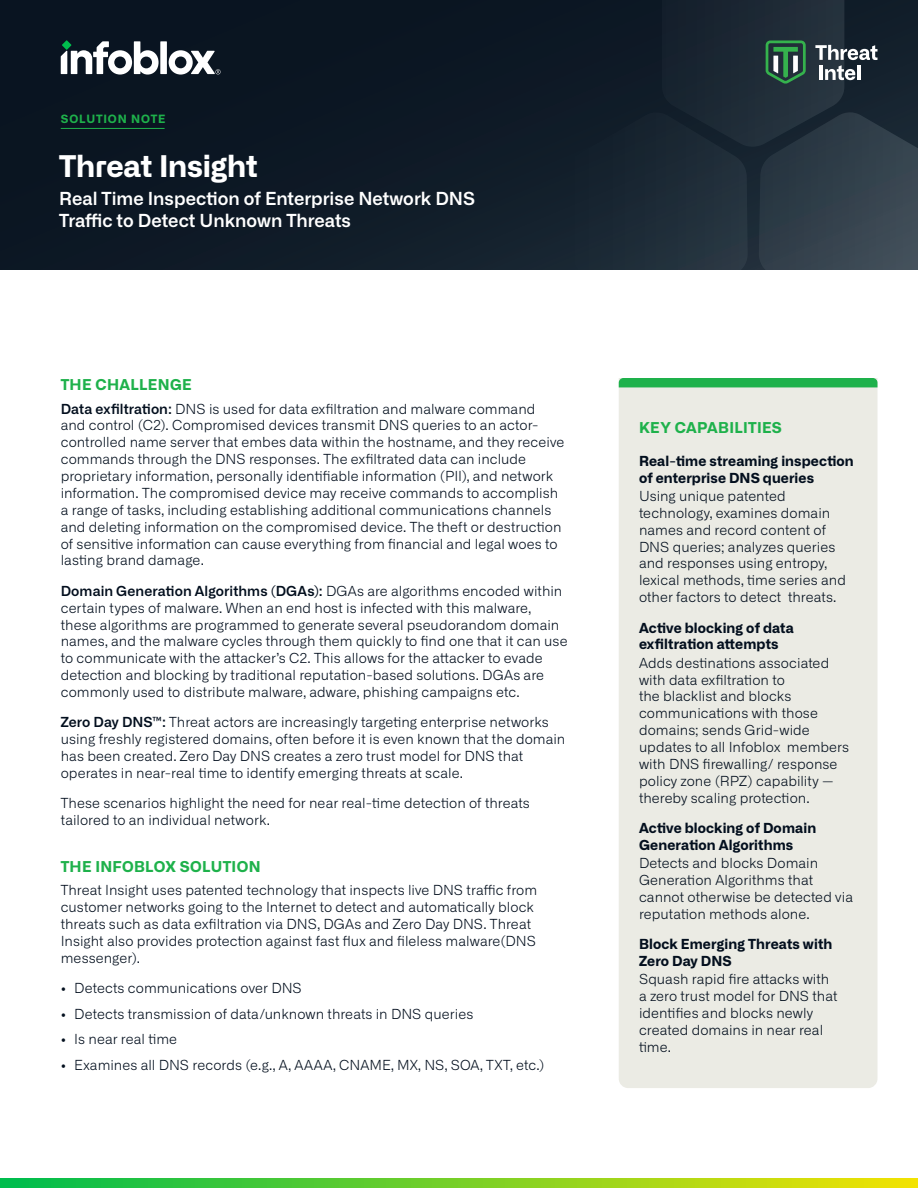
<style>
.page{position:relative;width:918px;height:1188px;background:#fff}
.page>*{position:absolute;margin:0;border:0;box-sizing:border-box;transform-origin:0 0}
.t1{font:700 30px "Alliance No.2";letter-spacing:-.01em;color:#fff}
.Subtitle{font:600 18px/21.6px "Alliance No.1";color:#fff}
.Heading_Level_1{font:700 15px "Alliance No.2";letter-spacing:.02em;color:#1eb14b}
.Side-bar-header-level-1{font:700 15px "Alliance No.2";letter-spacing:.02em;color:#1eb14b}
.body_text{font:300 13.8px/16.8px "Alliance No.1";letter-spacing:.005em;color:#030f1e}
.Side-bar-text{font:300 13.8px/16.8px "Alliance No.1";letter-spacing:.005em;color:#030f1e}
.Side-bar-header-level-3{font:700 13.8px/16.8px "Alliance No.1";letter-spacing:.01em;color:#030f1e}
.t2{font:700 11.55px "Alliance No.2";letter-spacing:.075em;color:#1eb14b}
.s1{font-weight:600}
</style>
<div class="page">
<svg style="left:0;top:1179px;width:918px;height:9px;background:#77cf27"></svg>
<div style="left:0;top:0;width:918px;height:270px;background:#0c1723"></div>
<svg style="left:535px;top:0;width:383px;height:270px"></svg>
<div style="left:160px;top:41px;width:7px;height:33px;background:#fff"></div>
<svg style="left:169px;top:50px;width:52px;height:24px"></svg>
<svg style="left:61px;top:41px;width:98px;height:33px"></svg>
<hr style="left:61px;top:128px;width:104px;height:1px;background:#1eb14b">
<svg style="left:815px;top:45px;width:62px;height:35px"></svg>
<hr style="left:857px;top:65px;width:3px;height:15px;background:#fff">
<svg style="left:766px;top:40px;width:40px;height:44px;background:#3b6d51"></svg>
<div style="left:619px;top:387px;width:259px;height:701px;background:#ebebe4"></div>
<div style="left:619px;top:378px;width:259px;height:9px;background:#1eb14b"></div>
<p class="t2" style="left:61px;top:111px;width:106px">SOLUTION NOTE</p>
<p class="t1" style="left:59px;top:146px;width:200px">Threat Insight</p>
<p class="Subtitle" style="left:59px;top:188px;width:417px">Real Time Inspection of Enterprise Network DNS<br>Traffic to Detect Unknown Threats</p>
<p class="Heading_Level_1" style="left:61px;top:375px;width:133px">THE CHALLENGE</p>
<p class="body_text" style="left:61px;top:400px;width:505px"><span class="s1">Data exfiltration:</span> DNS is used for data exfiltration and malware command<br>and control (C2). Compromised devices transmit DNS queries to an actor&shy;controlled name server that embes data within the hostname, and they receive commands through the DNS responses. The exfiltrated data can include proprietary information, personally identifiable information (PII), and network information. The compromised device may receive commands to accomplish a range of tasks, including establishing additional communications channels and deleting information on the compromised device. The theft or destruction of sensitive information can cause everything from financial and legal woes to lasting brand damage.</p>
<p class="body_text" style="left:61px;top:582px;width:508px"><span class="s1">Domain Generation Algorithms (DGAs):</span> DGAs are algorithms encoded within certain types of malware. When an end host is infected with this malware, these algorithms are programmed to generate several pseudorandom domain names, and the malware cycles through them quickly to find one that it can use to communicate with the attacker’s C2. This allows for the attacker to evade detection and blocking by traditional reputation-based solutions. DGAs are commonly used to distribute malware, adware, phishing campaigns etc.</p>
<p class="body_text" style="left:61px;top:714px;width:506px"><span class="s1">Zero Day DNS™:</span> Threat actors are increasingly targeting enterprise networks using freshly registered domains, often before it is even known that the domain has been created. Zero Day DNS creates a zero trust model for DNS that operates in near-real time to identify emerging threats at scale.</p>
<p class="body_text" style="left:61px;top:795px;width:471px">These scenarios highlight the need for near real-time detection of threats tailored to an individual network.</p>
<p class="Heading_Level_1" style="left:61px;top:856px;width:201px">THE INFOBLOX SOLUTION</p>
<p class="body_text" style="left:61px;top:882px;width:478px">Threat Insight uses patented technology that inspects live DNS traffic from customer networks going to the Internet to detect and automatically block threats such as data exfiltration via DNS, DGAs and Zero Day DNS. Threat Insight also provides protection against fast flux and fileless malware(DNS messenger).</p>
<p class="body_text" style="left:61px;top:980px;width:243px">• Detects communications over DNS</p>
<p class="body_text" style="left:61px;top:1005px;width:414px">• Detects transmission of data/unknown threats in DNS queries</p>
<p class="body_text" style="left:61px;top:1031px;width:118px">• Is near real time</p>
<p class="body_text" style="left:61px;top:1056px;width:485px">• Examines all DNS records (e.g., A, AAAA, CNAME, MX, NS, SOA, TXT, etc.)</p>
<p class="Side-bar-header-level-1" style="left:639px;top:418px;width:144px">KEY CAPABILITIES</p>
<p class="Side-bar-header-level-3" style="left:639px;top:452px;width:216px">Real-time streaming inspection of enterprise DNS queries</p>
<p class="Side-bar-text" style="left:639px;top:488px;width:208px">Using unique patented technology, examines domain names and record content of<br>DNS queries; analyzes queries and responses using entropy, lexical methods, time series and other factors to detect threats.</p>
<p class="Side-bar-header-level-3" style="left:639px;top:619px;width:156px">Active blocking of data exfiltration attempts</p>
<p class="Side-bar-text" style="left:639px;top:654px;width:212px">Adds destinations associated with data exfiltration to<br>the blacklist and blocks communications with those domains; sends Grid-wide updates to all Infoblox members with DNS firewalling/ response policy zone (RPZ) capability — thereby scaling protection.</p>
<p class="Side-bar-header-level-3" style="left:639px;top:820px;width:179px">Active blocking of Domain<br>Generation Algorithms</p>
<p class="Side-bar-text" style="left:639px;top:855px;width:216px">Detects and blocks Domain<br>Generation Algorithms that cannot otherwise be detected via reputation methods alone.</p>
<p class="Side-bar-header-level-3" style="left:639px;top:936px;width:195px">Block Emerging Threats with<br>Zero Day DNS</p>
<p class="Side-bar-text" style="left:639px;top:971px;width:200px">Squash rapid fire attacks with a zero trust model for DNS that identifies and blocks newly created domains in near real time.</p>
</div>
